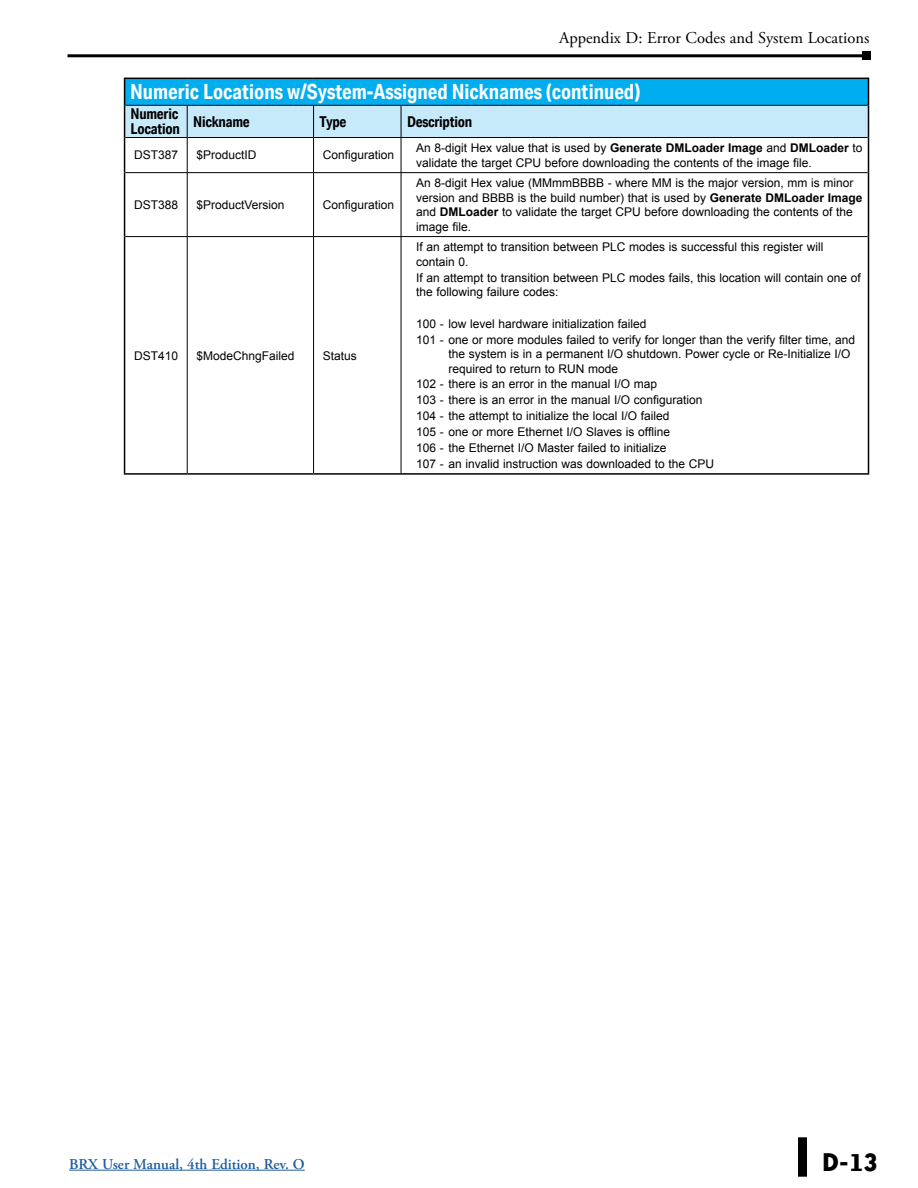
<style>
.page{position:relative;width:918px;height:1188px;background:#fff}
.page>*{position:absolute;margin:0;border:0;box-sizing:border-box;transform-origin:0 0}
.t1{font:700 30px "Bailey Sans ITC Com";color:#000}
.Table_Title{font:700 21px "Aktiv Grotesk Cd";color:#fff}
.t2{font:16.5px "Adobe Garamond Pro";color:#000}
.Table_Subhead{font:700 15px/15px "Aktiv Grotesk Cd";letter-spacing:-.02em;color:#000}
.t3{font:600 15px "Adobe Garamond Pro";color:#215e9e}
.Table_Body__LJ{font:12px/14.4px "Arial";color:#000}
.s1{font-weight:700}
</style>
<div class="page">
<hr style="left:68px;top:54px;width:803px;height:3px;background:#000">
<div style="left:863px;top:52px;width:8px;height:8px;background:#000"></div>
<div style="left:798px;top:1137px;width:9px;height:40px;background:#000"></div>
<hr style="left:69px;top:1170px;width:236px;height:1px;background:#215e9e">
<svg style="left:125px;top:138px;width:743px;height:335px"></svg>
<hr style="left:124px;top:78px;width:63px;height:1px;background:#000">
<hr style="left:187px;top:78px;width:127px;height:1px;background:#000">
<hr style="left:314px;top:78px;width:87px;height:1px;background:#000">
<hr style="left:401px;top:78px;width:468px;height:1px;background:#000">
<svg style="left:124px;top:79px;width:745px;height:59px;background:#68c6eb"></svg>
<hr style="left:124px;top:105px;width:1px;height:33px;background:#000">
<hr style="left:868px;top:105px;width:1px;height:33px;background:#000">
<hr style="left:124px;top:138px;width:1px;height:35px;background:#000">
<hr style="left:868px;top:138px;width:1px;height:35px;background:#000">
<hr style="left:124px;top:173px;width:1px;height:64px;background:#000">
<hr style="left:868px;top:173px;width:1px;height:64px;background:#000">
<hr style="left:124px;top:237px;width:1px;height:236px;background:#000">
<hr style="left:868px;top:237px;width:1px;height:236px;background:#000">
<hr style="left:124px;top:473px;width:63px;height:2px;background:#000">
<hr style="left:187px;top:473px;width:127px;height:2px;background:#000">
<hr style="left:314px;top:473px;width:87px;height:2px;background:#000">
<hr style="left:401px;top:473px;width:468px;height:2px;background:#000">
<hr style="left:187px;top:138px;width:1px;height:34px;background:#000">
<hr style="left:313px;top:138px;width:1px;height:34px;background:#000">
<hr style="left:401px;top:138px;width:1px;height:34px;background:#000">
<hr style="left:125px;top:172px;width:62px;height:1px;background:#000">
<hr style="left:187px;top:172px;width:127px;height:1px;background:#000">
<hr style="left:187px;top:173px;width:1px;height:63px;background:#000">
<hr style="left:314px;top:172px;width:87px;height:1px;background:#000">
<hr style="left:313px;top:173px;width:1px;height:63px;background:#000">
<hr style="left:401px;top:172px;width:467px;height:1px;background:#000">
<hr style="left:401px;top:173px;width:1px;height:63px;background:#000">
<hr style="left:125px;top:236px;width:62px;height:1px;background:#000">
<hr style="left:187px;top:236px;width:127px;height:1px;background:#000">
<hr style="left:187px;top:237px;width:1px;height:236px;background:#000">
<hr style="left:314px;top:236px;width:87px;height:1px;background:#000">
<hr style="left:313px;top:237px;width:1px;height:236px;background:#000">
<hr style="left:401px;top:236px;width:467px;height:1px;background:#000">
<hr style="left:401px;top:237px;width:1px;height:236px;background:#000">
<h3 class="t2" style="left:559px;top:28px;width:312px">Appendix D: Error Codes and System Locations</h3>
<p class="Table_Title" style="left:130px;top:79px;width:512px">Numeric Locations w/System-Assigned Nicknames (continued)</p>
<p class="Table_Subhead" style="left:131px;top:106px;width:51px">Numeric<br>Location</p>
<p class="Table_Subhead" style="left:193px;top:114px;width:58px">Nickname</p>
<p class="Table_Subhead" style="left:320px;top:114px;width:28px">Type</p>
<p class="Table_Subhead" style="left:407px;top:114px;width:67px">Description</p>
<p class="Table_Body__LJ" style="left:134px;top:148px;width:46px">DST387</p>
<p class="Table_Body__LJ" style="left:196px;top:148px;width:62px">$ProductID</p>
<p class="Table_Body__LJ" style="left:323px;top:148px;width:73px">Configuration</p>
<p class="Table_Body__LJ" style="left:416px;top:141px;width:448px">An 8-digit Hex value that is used by <span class="s1">Generate DMLoader Image</span> and <span class="s1">DMLoader</span> to validate the target CPU before downloading the contents of the image file.</p>
<p class="Table_Body__LJ" style="left:134px;top:198px;width:46px">DST388</p>
<p class="Table_Body__LJ" style="left:196px;top:198px;width:90px">$ProductVersion</p>
<p class="Table_Body__LJ" style="left:323px;top:198px;width:73px">Configuration</p>
<p class="Table_Body__LJ" style="left:416px;top:176px;width:448px">An 8-digit Hex value (MMmmBBBB - where MM is the major version, mm is minor version and BBBB is the build number) that is used by <span class="s1">Generate DMLoader Image </span>and <span class="s1">DMLoader</span> to validate the target CPU before downloading the contents of the image file.</p>
<p class="Table_Body__LJ" style="left:134px;top:348px;width:46px">DST410</p>
<p class="Table_Body__LJ" style="left:196px;top:348px;width:100px">$ModeChngFailed</p>
<p class="Table_Body__LJ" style="left:323px;top:348px;width:36px">Status</p>
<p class="Table_Body__LJ" style="left:416px;top:240px;width:409px">If an attempt to transition between PLC modes is successful this register will contain 0.</p>
<p class="Table_Body__LJ" style="left:416px;top:270px;width:446px">If an attempt to transition between PLC modes fails, this location will contain one of the following failure codes:</p>
<p class="Table_Body__LJ" style="left:416px;top:317px;width:232px">100 - low level hardware initialization failed</p>
<p class="Table_Body__LJ" style="left:448px;top:332px;width:408px;text-indent:-32px">101 - one or more modules failed to verify for longer than the verify filter time, and the system is in a permanent I/O shutdown. Power cycle or Re-Initialize I/O required to return to RUN mode</p>
<p class="Table_Body__LJ" style="left:416px;top:377px;width:243px">102 - there is an error in the manual I/O map</p>
<p class="Table_Body__LJ" style="left:416px;top:393px;width:288px">103 - there is an error in the manual I/O configuration</p>
<p class="Table_Body__LJ" style="left:416px;top:409px;width:255px">104 - the attempt to initialize the local I/O failed</p>
<p class="Table_Body__LJ" style="left:416px;top:425px;width:256px">105 - one or more Ethernet I/O Slaves is offline</p>
<p class="Table_Body__LJ" style="left:416px;top:441px;width:252px">106 - the Ethernet I/O Master failed to initialize</p>
<p class="Table_Body__LJ" style="left:416px;top:457px;width:300px">107 - an invalid instruction was downloaded to the CPU</p>
<p class="t3" style="left:69px;top:1155px;width:237px">BRX User Manual, 4th Edition, Rev. O</p>
<h1 class="t1" style="left:822px;top:1144px;width:59px">D-13</h1>
</div>
